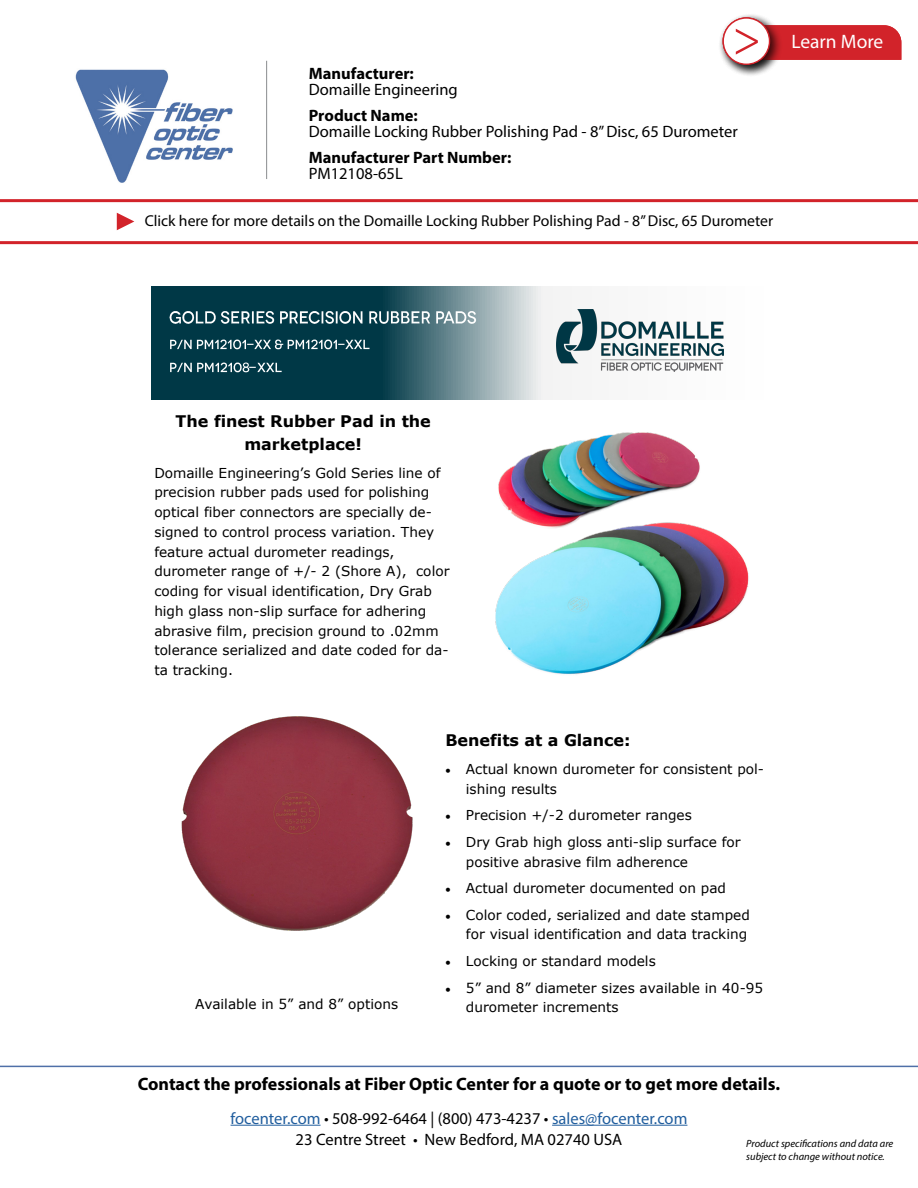
<style>
.page{position:relative;width:918px;height:1188px;background:#fff}
.page>*{position:absolute;margin:0;border:0;box-sizing:border-box;transform-origin:0 0}
.t1{font:51px "Minion Pro";color:#d2232a}
.t2{font:19.5px "Myriad Pro";color:#fff}
.t3{font:700 18px "Myriad Pro";color:#000}
.t4{font:16.5px/16.5px "Myriad Pro";color:#000}
.t5{font:16.5px "Myriad Pro";color:#215e9e}
.t6{font:700 16.5px "Myriad Pro";color:#000}
.t7{font:700 15.9px/23.1px "Verdana";color:#000;text-align:center}
.t8{font:15.75px "Myriad Pro";color:#000}
.t9{font:13.65px/19.8px "Verdana";color:#000}
.t10{font:italic 10.5px "Myriad Pro";color:#000}
.s1{font-weight:700}
.s2{color:#000}
</style>
<div class="page">
<hr style="left:231px;top:1125px;width:90px;height:1px;background:#215e9e">
<hr style="left:552px;top:1125px;width:135px;height:1px;background:#215e9e">
<hr style="left:0;top:1066px;width:918px;height:1px;background:#4f70a8">
<svg style="left:151px;top:286px;width:573px;height:113px"></svg>
<img style="left:170px;top:306px;width:316px;height:19px">
<img style="left:170px;top:336px;width:210px;height:15px">
<img style="left:247px;top:336px;width:16px;height:15px">
<img style="left:337px;top:336px;width:16px;height:15px">
<img style="left:170px;top:358px;width:119px;height:15px">
<img style="left:249px;top:358px;width:16px;height:15px">
<img style="left:556px;top:310px;width:167px;height:63px">
<img style="left:495px;top:432px;width:254px;height:242px">
<img style="left:181px;top:716px;width:232px;height:215px">
<img style="left:75px;top:69px;width:158px;height:114px">
<hr style="left:266px;top:61px;width:1px;height:118px;background:#8a8c8e">
<hr style="left:0;top:241px;width:918px;height:3px;background:#d2232a">
<svg style="left:117px;top:213px;width:17px;height:17px"></svg>
<div style="left:783px;top:25px;width:118px;height:35px;background:#d2232a"></div>
<div style="left:718px;top:13px;width:65px;height:64px;background:#000;opacity:.75"></div>
<div style="left:723px;top:18px;width:47px;height:46px;background:#fff;border-radius:50%"></div>
<div style="left:723px;top:17px;width:47px;height:48px;border:1px solid #d2232a;border-radius:50%"></div>
<hr style="left:0;top:199px;width:918px;height:3px;background:#d2232a">
<p class="t1" style="left:733px;top:4px;width:30px">&gt;</p>
<p class="t2" style="left:791px;top:30px;width:93px">Learn More</p>
<p class="t4" style="left:309px;top:65px;width:150px"><span class="s1">Manufacturer:<br></span>Domaille Engineering</p>
<p class="t4" style="left:309px;top:107px;width:430px"><span class="s1">Product Name:<br></span>Domaille Locking Rubber Polishing Pad - 8” Disc, 65 Durometer</p>
<p class="t6" style="left:309px;top:146px;width:204px">Manufacturer Part Number:</p>
<p class="t4" style="left:309px;top:165px;width:95px">PM12108-65L</p>
<p class="t8" style="left:145px;top:211px;width:630px">Click here for more details on the Domaille Locking Rubber Polishing Pad - 8” Disc, 65 Durometer</p>
<p class="t7" style="left:176px;top:409px;width:257px">The finest Rubber Pad in the marketplace!</p>
<p class="t9" style="left:154px;top:463px;width:297px">Domaille Engineering’s Gold Series line of precision rubber pads used for polishing optical fiber connectors are specially de&shy;signed to control process variation. They feature actual durometer readings, durometer range of +/- 2 (Shore A), color coding for visual identification, Dry Grab high glass non-slip surface for adhering abrasive film, precision ground to .02mm tolerance serialized and date coded for da&shy;ta tracking.</p>
<p class="t9" style="left:195px;top:994px;width:205px">Available in 5” and 8” options</p>
<p class="t7" style="left:445px;top:729px;width:187px">Benefits at a Glance:</p>
<p class="t9" style="left:466px;top:759px;width:300px;text-indent:-20px">• Actual known durometer for consistent pol&shy;ishing results</p>
<p class="t9" style="left:445px;top:805px;width:248px">• Precision +/-2 durometer ranges</p>
<p class="t9" style="left:466px;top:832px;width:276px;text-indent:-20px">• Dry Grab high gloss anti-slip surface for positive abrasive film adherence</p>
<p class="t9" style="left:445px;top:878px;width:282px">• Actual durometer documented on pad</p>
<p class="t9" style="left:445px;top:905px;width:306px;text-align:right">• Color coded, serialized and date stamped for visual identification and data tracking</p>
<p class="t9" style="left:445px;top:951px;width:212px">• Locking or standard models</p>
<p class="t9" style="left:466px;top:978px;width:299px;text-indent:-20px">• 5” and 8” diameter sizes available in 40-95 durometer increments</p>
<p class="t3" style="left:138px;top:1072px;width:644px">Contact the professionals at Fiber Optic Center for a quote or to get more details.</p>
<p class="t5" style="left:231px;top:1108px;width:458px">focenter.com <span class="s2">• 508-992-6464 | (800) 473-4237 •</span> sales@focenter.com</p>
<p class="t4" style="left:296px;top:1131px;width:328px">23 Centre Street • New Bedford, MA 02740 USA</p>
<p class="t10" style="left:746px;top:1137px;width:149px">Product specifications and data are</p>
<p class="t10" style="left:746px;top:1150px;width:140px">subject to change without notice.</p>
</div>
